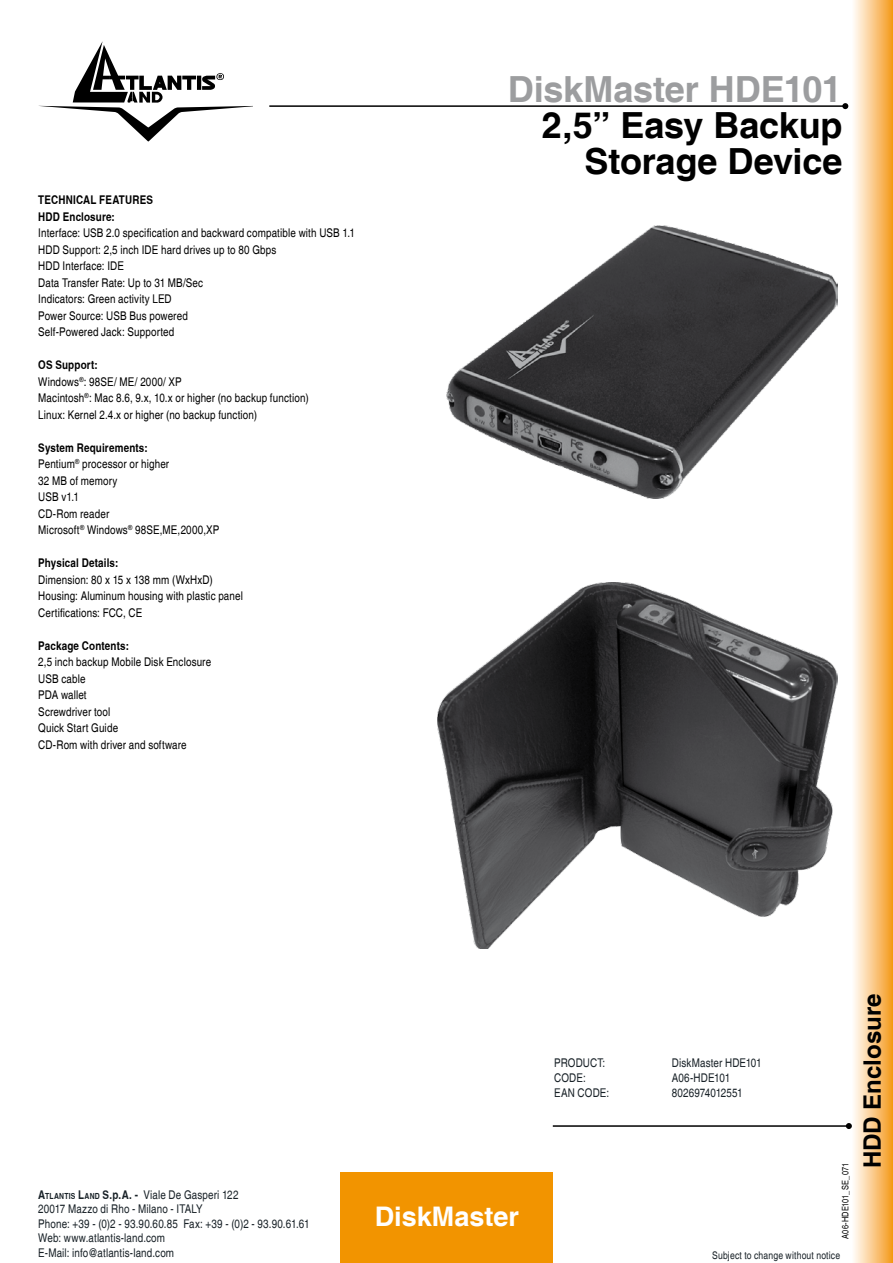
<style>
.page{position:relative;width:893px;height:1263px;background:#fff}
.page>*{position:absolute;margin:0;border:0;box-sizing:border-box;transform-origin:0 0}
.t1{font:700 36px/36px "Helvetica";letter-spacing:-.005em;color:#000;text-align:right}
.t2{font:700 36px "Helvetica";letter-spacing:-.005em;color:#9c9d9f}
.t3{font:700 27px "Helvetica";color:#fff}
.t4{font:700 24px "Helvetica";color:#000}
.t5{font:condensed 12px/16.5px "Helvetica";letter-spacing:.01em;color:#000}
.t6{font:condensed 12px/15px "Helvetica";letter-spacing:.01em;color:#182127}
.t7{font:700 condensed 12px/16.5px "Helvetica";letter-spacing:.015em;color:#000}
.t8{font:condensed 10.5px "Helvetica";letter-spacing:.015em;color:#182127}
.t9{font:condensed 9px "Helvetica";letter-spacing:.01em;color:#000}
.s1{font-weight:700}
.s2{font-weight:700;font-size:8.4px}
</style>
<div class="page">
<div style="left:852px;top:1px;width:41px;height:1261px;background:linear-gradient(to right,#fffeff,#f59a1c)"></div>
<hr style="left:269px;top:105px;width:576px;height:2px;background:#000">
<svg style="left:842px;top:103px;width:6px;height:6px"></svg>
<svg style="left:38px;top:41px;width:215px;height:100px"></svg>
<hr style="left:553px;top:1125px;width:296px;height:2px;background:#000">
<svg style="left:846px;top:1123px;width:6px;height:6px"></svg>
<div style="left:340px;top:1172px;width:213px;height:90px;background:#f29400"></div>
<img style="left:446px;top:225px;width:392px;height:273px">
<img style="left:438px;top:583px;width:400px;height:365px">
<p class="t7" style="left:38px;top:192px;width:116px">TECHNICAL FEATURES<br>HDD Enclosure:</p>
<p class="t5" style="left:38px;top:225px;width:318px">Interface: USB 2.0 specification and backward compatible with USB 1.1<br>HDD Support: 2,5 inch IDE hard drives up to 80 Gbps<br>HDD Interface: IDE<br>Data Transfer Rate: Up to 31 MB/Sec<br>Indicators: Green activity LED<br>Power Source: USB Bus powered<br>Self-Powered Jack: Supported</p>
<p class="t5" style="left:38px;top:357px;width:272px"><span class="s1">OS Support:<br></span>Windows<sup>®</sup>: 98SE/ ME/ 2000/ XP<br>Macintosh<sup>®</sup>: Mac 8.6, 9.x, 10.x or higher (no backup function)<br>Linux: Kernel 2.4.x or higher (no backup function)</p>
<p class="t5" style="left:38px;top:439px;width:183px"><span class="s1">System Requirements:<br></span>Pentium<sup>®</sup> processor or higher<br>32 MB of memory<br>USB v1.1<br>CD-Rom reader<br>Microsoft<sup>®</sup> Windows<sup>®</sup> 98SE,ME,2000,XP</p>
<p class="t7" style="left:38px;top:555px;width:82px">Physical Details:</p>
<p class="t5" style="left:38px;top:571px;width:206px">Dimension: 80 x 15 x 138 mm (WxHxD)<br>Housing: Aluminum housing with plastic panel<br>Certifications: FCC, CE</p>
<p class="t7" style="left:38px;top:637px;width:92px">Package Contents:</p>
<p class="t5" style="left:38px;top:654px;width:174px">2,5 inch backup Mobile Disk Enclosure<br>USB cable<br>PDA wallet<br>Screwdriver tool<br>Quick Start Guide<br>CD-Rom with driver and software</p>
<h1 class="t2" style="left:508px;top:67px;width:336px">DiskMaster HDE101</h1>
<h1 class="t1" style="left:542px;top:109px;width:302px">2,5” Easy Backup<br>Storage Device</h1>
<p class="t6" style="left:38px;top:1188px;width:273px;line-height:14.4px"><span class="s1">A</span><span class="s2">tlantis</span> <span class="s1">L</span><span class="s2">and</span> <span class="s1">S.p.A. -</span> Viale De Gasperi 122<br>20017 Mazzo di Rho - Milano - ITALY<br>Phone: +39 - (0)2 - 93.90.60.85 Fax: +39 - (0)2 - 93.90.61.61<br>Web: www.atlantis-land.com<br>E-Mail: info@atlantis-land.com</p>
<p class="t6" style="left:554px;top:1055px;width:56px">PRODUCT:<br>CODE:<br>EAN CODE:</p>
<h2 class="t3" style="left:375px;top:1200px;width:146px">DiskMaster</h2>
<p class="t6" style="left:672px;top:1055px;width:91px">DiskMaster HDE101<br>A06-HDE101<br>8026974012551</p>
<p class="t9" style="left:840px;top:1239px;width:77px;rotate:-90deg">A06-HDE101_SE_071</p>
<p class="t8" style="left:712px;top:1249px;width:130px">Subject to change without notice</p>
<h3 class="t4" style="left:858px;top:1168px;width:176px;rotate:-90deg">HDD Enclosure</h3>
</div>
